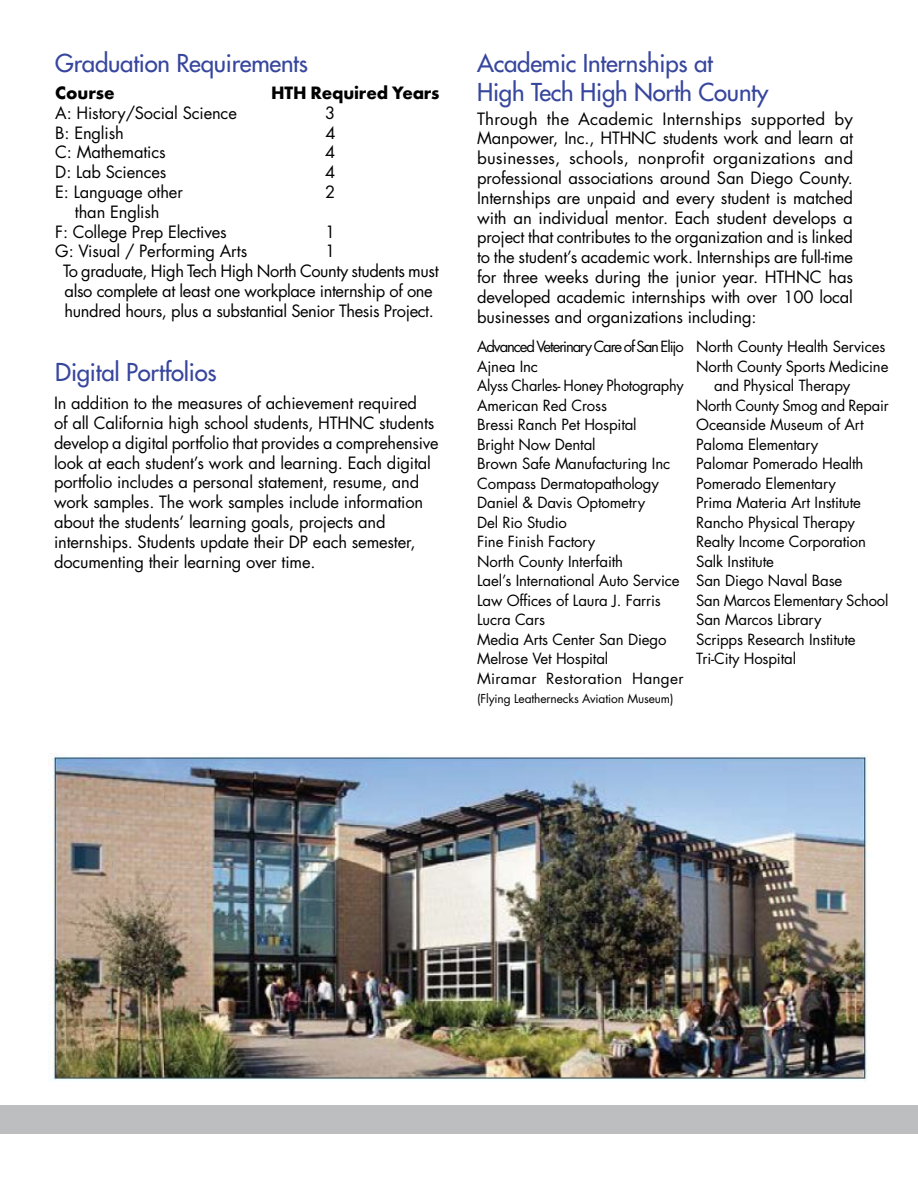
<style>
.page{position:relative;width:918px;height:1188px;background:#fff}
.page>*{position:absolute;margin:0;border:0;box-sizing:border-box;transform-origin:0 0}
.t1{font:24px/28.8px "Futura";letter-spacing:-.01em;color:#37469d}
.t2{font:16.5px/19.8px "Futura";letter-spacing:-.01em;color:#000}
.t3{font:700 16.5px "Futura";letter-spacing:-.015em;color:#000}
.t4{font:15px/19.5px "Futura";letter-spacing:-.01em;color:#000}
.t5{font:12px "Futura";letter-spacing:-.01em;color:#000}
</style>
<div class="page">
<div style="left:0;top:1106px;width:918px;height:28px;background:#bcbec0"></div>
<img style="left:49px;top:753px;width:821px;height:328px">
<h1 class="t1" style="left:55px;top:49px;width:254px">Graduation Requirements</h1>
<p class="t3" style="left:55px;top:81px;width:61px">Course</p>
<p class="t3" style="left:271px;top:81px;width:170px">HTH Required Years</p>
<p class="t2" style="left:55px;top:103px;width:183px">A: History/Social Science</p>
<p class="t2" style="left:325px;top:103px;width:12px">3</p>
<p class="t2" style="left:55px;top:122px;width:70px">B: English</p>
<p class="t2" style="left:325px;top:122px;width:12px">4</p>
<p class="t2" style="left:55px;top:142px;width:112px">C: Mathematics</p>
<p class="t2" style="left:325px;top:142px;width:12px">4</p>
<p class="t2" style="left:55px;top:162px;width:113px">D: Lab Sciences</p>
<p class="t2" style="left:325px;top:162px;width:12px">4</p>
<p class="t2" style="left:55px;top:182px;width:129px">E: Language other</p>
<p class="t2" style="left:325px;top:182px;width:12px">2</p>
<p class="t2" style="left:55px;top:202px;width:173px;text-indent:20px">than English<br>F: College Prep Electives</p>
<p class="t2" style="left:325px;top:221px;width:12px">1</p>
<p class="t2" style="left:55px;top:241px;width:194px">G: Visual / Performing Arts</p>
<p class="t2" style="left:63px;top:241px;width:377px;text-indent:262px">1<br>To graduate, High Tech High North County students must also complete at least one workplace internship of one hundred hours, plus a substantial Senior Thesis Project.</p>
<h1 class="t1" style="left:55px;top:358px;width:163px">Digital Portfolios</h1>
<p class="t2" style="left:54px;top:393px;width:386px">In addition to the measures of achievement required<br>of all California high school students, HTHNC students develop a digital portfolio that provides a comprehensive look at each student’s work and learning. Each digital portfolio includes a personal statement, resume, and work samples. The work samples include information about the students’ learning goals, projects and internships. Students update their DP each semester, documenting their learning over time.</p>
<h1 class="t1" style="left:477px;top:49px;width:293px">Academic Internships at<br>High Tech High North County</h1>
<p class="t2" style="left:477px;top:108px;width:378px;text-align:justify">Through the Academic Internships supported by Manpower, Inc., HTHNC students work and learn at businesses, schools, nonprofit organizations and professional associations around San Diego County.<br>Internships are unpaid and every student is matched with an individual mentor. Each student develops a project that contributes to the organization and is linked to the student’s academic work. Internships are full-time for three weeks during the junior year. HTHNC has developed academic internships with over 100 local businesses and organizations including:</p>
<p class="t4" style="left:477px;top:337px;width:208px">Advanced Veterinary Care of San Elijo<br>Ajnea Inc<br>Alyss Charles- Honey Photography<br>American Red Cross<br>Bressi Ranch Pet Hospital<br>Bright Now Dental<br>Brown Safe Manufacturing Inc<br>Compass Dermatopathology<br>Daniel &amp; Davis Optometry<br>Del Rio Studio<br>Fine Finish Factory<br>North County Interfaith<br>Lael’s International Auto Service<br>Law Offices of Laura J. Farris<br>Lucra Cars<br>Media Arts Center San Diego<br>Melrose Vet Hospital<br>Miramar Restoration Hanger</p>
<p class="t5" style="left:477px;top:691px;width:198px">(Flying Leathernecks Aviation Museum)</p>
<p class="t4" style="left:696px;top:337px;width:191px">North County Health Services</p>
<p class="t4" style="left:696px;top:356px;width:194px">North County Sports Medicine</p>
<p class="t4" style="left:714px;top:376px;width:138px">and Physical Therapy</p>
<p class="t4" style="left:696px;top:395px;width:194px">North County Smog and Repair</p>
<p class="t4" style="left:696px;top:415px;width:169px">Oceanside Museum of Art</p>
<p class="t4" style="left:696px;top:434px;width:124px">Paloma Elementary</p>
<p class="t4" style="left:696px;top:454px;width:169px">Palomar Pomerado Health</p>
<p class="t4" style="left:696px;top:473px;width:141px">Pomerado Elementary</p>
<p class="t4" style="left:696px;top:493px;width:166px">Prima Materia Art Institute</p>
<p class="t4" style="left:696px;top:512px;width:160px">Rancho Physical Therapy</p>
<p class="t4" style="left:696px;top:532px;width:171px">Realty Income Corporation</p>
<p class="t4" style="left:696px;top:551px;width:79px">Salk Institute</p>
<p class="t4" style="left:696px;top:571px;width:148px">San Diego Naval Base</p>
<p class="t4" style="left:696px;top:590px;width:194px">San Marcos Elementary School</p>
<p class="t4" style="left:696px;top:610px;width:127px">San Marcos Library</p>
<p class="t4" style="left:696px;top:629px;width:161px">Scripps Research Institute</p>
<p class="t4" style="left:696px;top:649px;width:101px">Tri-City Hospital</p>
</div>
